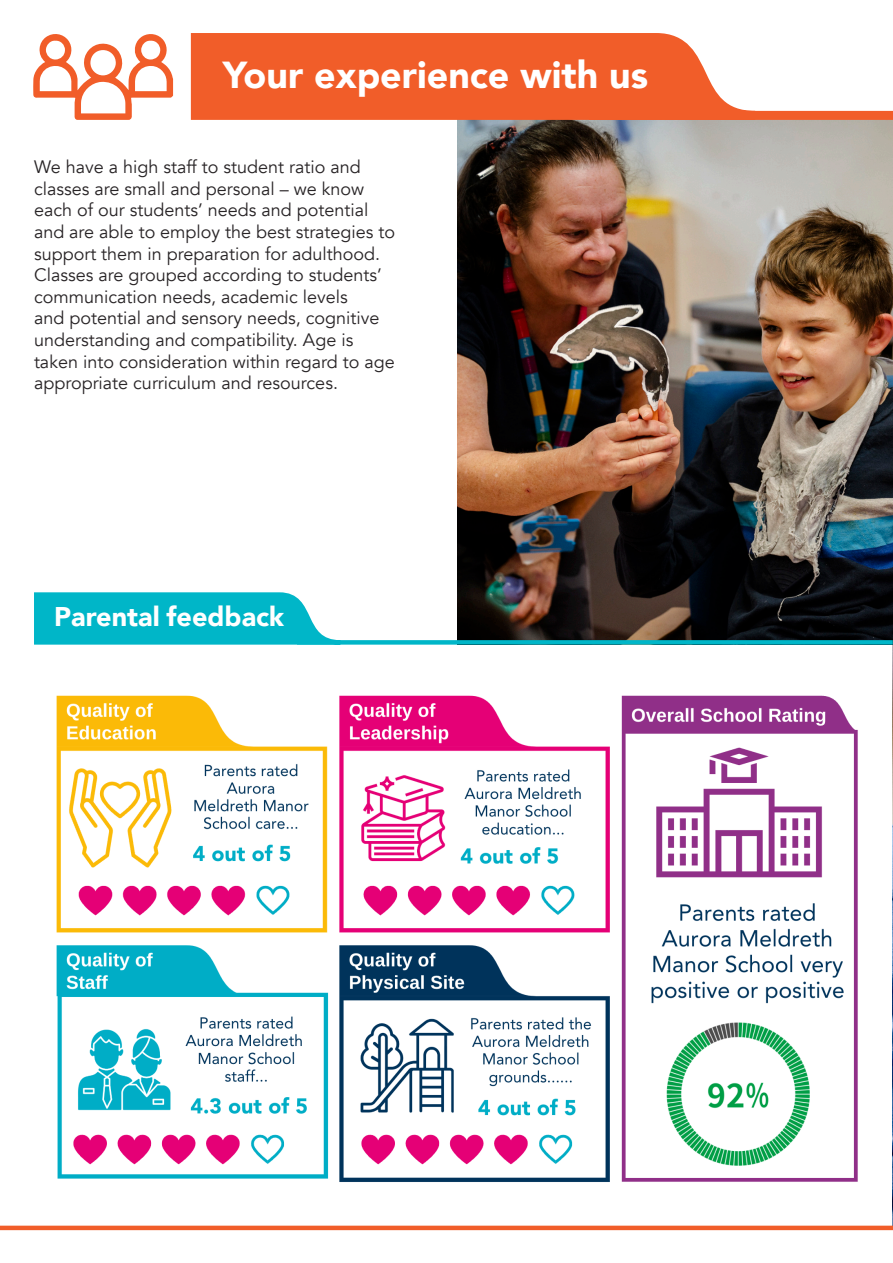
<style>
.page{position:relative;width:893px;height:1263px;background:#fff}
.page>*{position:absolute;margin:0;border:0;box-sizing:border-box;transform-origin:0 0}
.t1{font:900 37.5px "Avenir";color:#fff}
.t2{font:900 27px "Avenir";color:#fff}
.t3{font:18px/21.6px "Avenir";color:#282426}
</style>
<div class="page">
<img style="left:892px;top:645px;width:1px;height:581px">
<img style="left:457px;top:120px;width:436px;height:520px">
<img style="left:56px;top:695px;width:802px;height:487px">
<hr style="left:0;top:1226px;width:893px;height:4px;background:#f15d29">
<svg style="left:33px;top:34px;width:140px;height:86px"></svg>
<div style="left:297px;top:640px;width:596px;height:5px;background:#00b6c8"></div>
<svg style="left:34px;top:592px;width:311px;height:53px;background:#1dbece"></svg>
<div style="left:589px;top:111px;width:304px;height:9px;background:#f15d29"></div>
<svg style="left:190px;top:33px;width:574px;height:91px;background:#f07043"></svg>
<p class="t1" style="left:223px;top:43px;width:427px">Your experience with us</p>
<p class="t3" style="left:34px;top:157px;width:363px">We have a high staff to student ratio and classes are small and personal – we know each of our students’ needs and potential and are able to employ the best strategies to support them in preparation for adulthood.<br>Classes are grouped according to students’ communication needs, academic levels<br>and potential and sensory needs, cognitive understanding and compatibility. Age is taken into consideration within regard to age appropriate curriculum and resources.</p>
<p class="t2" style="left:54px;top:593px;width:231px">Parental feedback</p>
</div>
